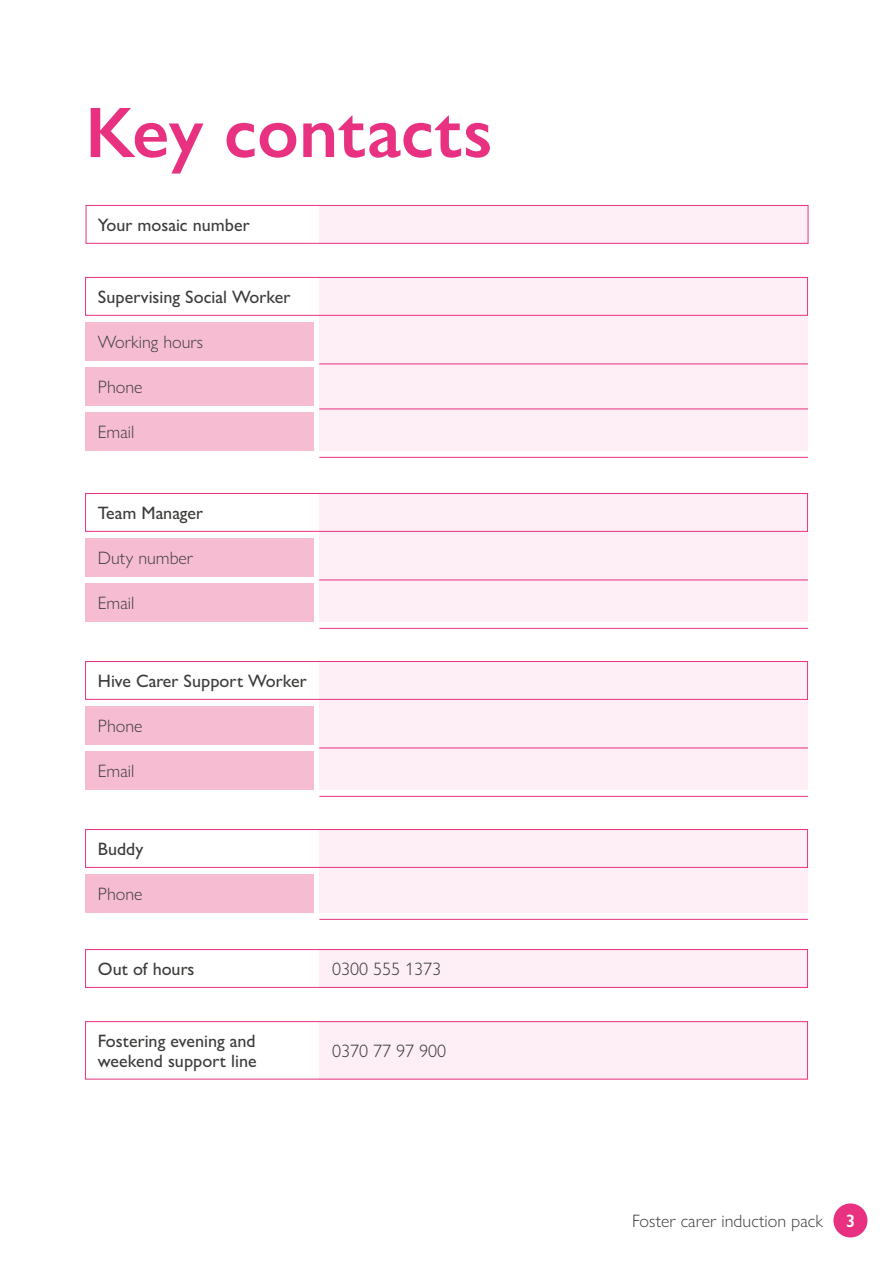
<style>
.page{position:relative;width:893px;height:1263px;background:#fff}
.page>*{position:absolute;margin:0;border:0;box-sizing:border-box;transform-origin:0 0}
.t1{font:600 72px "Gill Sans Nova";color:#e83181}
.t2{font:500 18px/19.5px "Gill Sans Nova";color:#3c3c3b}
.t3{font:300 18px "Gill Sans Nova";color:#3c3c3b}
.t4{font:600 18px "Gill Sans Nova";color:#fff}
</style>
<div class="page">
<div style="left:833px;top:1203px;width:34px;height:34px;background:#e83181;border-radius:50%"></div>
<div style="left:319px;top:1021px;width:489px;height:58px;background:#fdeff5"></div>
<div style="left:319px;top:949px;width:489px;height:38px;background:#fdeff5"></div>
<div style="left:85px;top:1021px;width:723px;height:58px;border:1px solid #e83181"></div>
<div style="left:85px;top:949px;width:723px;height:38px;border:1px solid #e83181"></div>
<div style="left:319px;top:277px;width:489px;height:174px;background:#fdeff5"></div>
<div style="left:319px;top:493px;width:489px;height:129px;background:#fdeff5"></div>
<div style="left:319px;top:829px;width:489px;height:84px;background:#fdeff5"></div>
<div style="left:319px;top:661px;width:489px;height:129px;background:#fdeff5"></div>
<div style="left:319px;top:205px;width:489px;height:38px;background:#fdeff5"></div>
<div style="left:85px;top:277px;width:723px;height:38px;border:1px solid #e83181"></div>
<div style="left:85px;top:493px;width:723px;height:38px;border:1px solid #e83181"></div>
<div style="left:85px;top:829px;width:723px;height:38px;border:1px solid #e83181"></div>
<div style="left:85px;top:661px;width:723px;height:38px;border:1px solid #e83181"></div>
<div style="left:85px;top:322px;width:229px;height:39px;background:#f6bcd2"></div>
<div style="left:85px;top:538px;width:229px;height:39px;background:#f6bcd2"></div>
<div style="left:85px;top:874px;width:229px;height:39px;background:#f6bcd2"></div>
<div style="left:85px;top:706px;width:229px;height:39px;background:#f6bcd2"></div>
<div style="left:85px;top:367px;width:229px;height:39px;background:#f6bcd2"></div>
<div style="left:85px;top:583px;width:229px;height:39px;background:#f6bcd2"></div>
<div style="left:85px;top:751px;width:229px;height:39px;background:#f6bcd2"></div>
<div style="left:85px;top:412px;width:229px;height:39px;background:#f6bcd2"></div>
<hr style="left:319px;top:409px;width:489px;height:1px;background:#e83181">
<hr style="left:319px;top:457px;width:489px;height:1px;background:#e83181">
<hr style="left:319px;top:628px;width:489px;height:1px;background:#e83181">
<hr style="left:319px;top:919px;width:489px;height:1px;background:#e83181">
<hr style="left:319px;top:796px;width:489px;height:1px;background:#e83181">
<hr style="left:319px;top:364px;width:489px;height:1px;background:#e83181">
<hr style="left:319px;top:580px;width:489px;height:1px;background:#e83181">
<hr style="left:319px;top:748px;width:489px;height:1px;background:#e83181">
<div style="left:86px;top:205px;width:722px;height:38px;border:1px solid #e83181"></div>
<h1 class="t1" style="left:85px;top:88px;width:409px">Key contacts</h1>
<p class="t2" style="left:98px;top:215px;width:153px">Your mosaic number</p>
<p class="t2" style="left:98px;top:287px;width:194px">Supervising Social Worker</p>
<p class="t3" style="left:98px;top:331px;width:107px">Working hours</p>
<p class="t3" style="left:98px;top:375px;width:46px">Phone</p>
<p class="t3" style="left:98px;top:420px;width:38px">Email</p>
<p class="t2" style="left:98px;top:503px;width:107px">Team Manager</p>
<p class="t3" style="left:98px;top:547px;width:97px">Duty number</p>
<p class="t3" style="left:98px;top:591px;width:38px">Email</p>
<p class="t2" style="left:98px;top:671px;width:210px">Hive Carer Support Worker</p>
<p class="t3" style="left:98px;top:715px;width:46px">Phone</p>
<p class="t3" style="left:98px;top:759px;width:38px">Email</p>
<p class="t2" style="left:98px;top:839px;width:47px">Buddy</p>
<p class="t3" style="left:98px;top:883px;width:46px">Phone</p>
<p class="t2" style="left:98px;top:959px;width:98px">Out of hours</p>
<p class="t3" style="left:332px;top:958px;width:111px">0300 555 1373</p>
<p class="t2" style="left:98px;top:1031px;width:160px">Fostering evening and weekend support line</p>
<p class="t3" style="left:332px;top:1040px;width:116px">0370 77 97 900</p>
<p class="t3" style="left:632px;top:1210px;width:192px">Foster carer induction pack</p>
<p class="t4" style="left:846px;top:1210px;width:11px">3</p>
</div>
